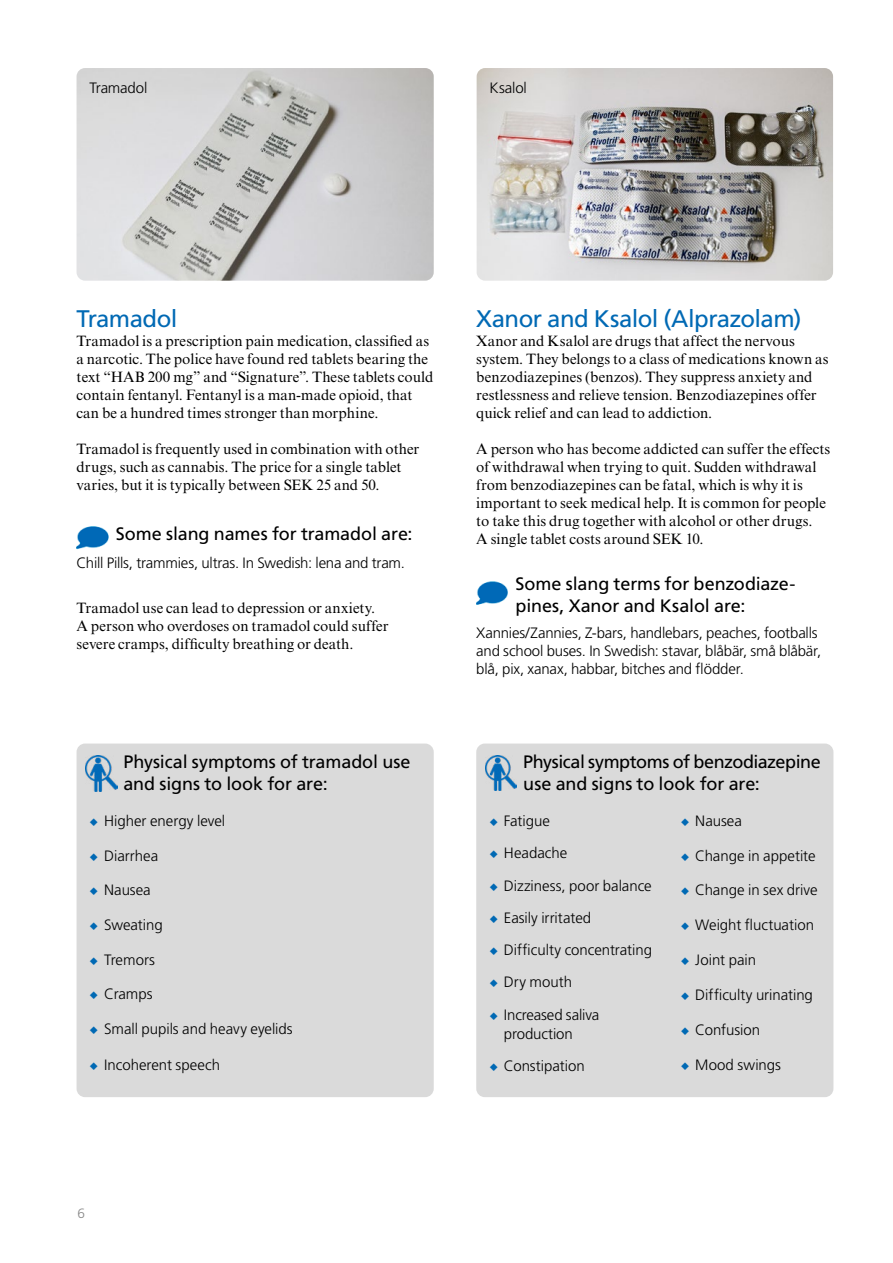
<style>
.page{position:relative;width:893px;height:1263px;background:#fff}
.page>*{position:absolute;margin:0;border:0;box-sizing:border-box;transform-origin:0 0}
.H2_Rubriknivå_3{font:24px "Xgbjvv Frutiger LT Std";letter-spacing:-.025em;color:#0069b4}
.H3_Rubriknivå_4{font:18px/21.8px "Xgbjvv Frutiger LT Std";letter-spacing:-.005em;color:#000}
.P_Brödtext{font:15px/18px "Mjhprj Times New Roman MT Std";letter-spacing:.005em;color:#000}
.P_Brödtext_Fakta_bil{font:300 15px/18px "Llgbtf Frutiger LT Std";letter-spacing:-.005em;color:#000}
.t1{font:300 13.5px "Llgbtf Frutiger LT Std";color:#878787}
</style>
<div class="page">
<img style="left:77px;top:68px;width:357px;height:213px">
<div style="left:77px;top:743px;width:357px;height:354px;background:#dadada;border-radius:9px"></div>
<img style="left:477px;top:68px;width:356px;height:213px">
<div style="left:476px;top:743px;width:357px;height:354px;background:#dadada;border-radius:9px"></div>
<img style="left:76px;top:526px;width:33px;height:23px">
<img style="left:476px;top:581px;width:32px;height:24px">
<img style="left:85px;top:756px;width:32px;height:35px">
<img style="left:485px;top:755px;width:32px;height:36px">
<p class="P_Brödtext_Fakta_bil" style="left:90px;top:79px;width:59px">Tramadol</p>
<p class="P_Brödtext_Fakta_bil" style="left:490px;top:79px;width:39px">Ksalol</p>
<h2 class="H2_Rubriknivå_3" style="left:77px;top:304px;width:103px">Tramadol</h2>
<p class="P_Brödtext" style="left:77px;top:332px;width:358px">Tramadol is a prescription pain medication, classified as a narcotic. The police have found red tablets bearing the text “HAB 200 mg” and “Signature”. These tablets could contain fentanyl. Fentanyl is a man-made opioid, that can be a hundred times stronger than morphine.</p>
<p class="P_Brödtext" style="left:77px;top:440px;width:344px">Tramadol is frequently used in combination with other drugs, such as cannabis. The price for a single tablet varies, but it is typically between SEK 25 and 50.</p>
<h3 class="H3_Rubriknivå_4" style="left:116px;top:523px;width:298px">Some slang names for tramadol are:</h3>
<p class="P_Brödtext_Fakta_bil" style="left:77px;top:554px;width:330px">Chill Pills, trammies, ultras. In Swedish: lena and tram.</p>
<p class="P_Brödtext" style="left:77px;top:599px;width:313px">Tramadol use can lead to depression or anxiety.<br>A person who overdoses on tramadol could suffer severe cramps, difficulty breathing or death.</p>
<h3 class="H3_Rubriknivå_4" style="left:123px;top:751px;width:289px">Physical symptoms of tramadol use and signs to look for are:</h3>
<p class="P_Brödtext_Fakta_bil" style="left:104px;top:812px;width:123px">Higher energy level</p>
<p class="P_Brödtext_Fakta_bil" style="left:104px;top:847px;width:56px">Diarrhea</p>
<p class="P_Brödtext_Fakta_bil" style="left:104px;top:881px;width:48px">Nausea</p>
<p class="P_Brödtext_Fakta_bil" style="left:104px;top:916px;width:60px">Sweating</p>
<p class="P_Brödtext_Fakta_bil" style="left:104px;top:950px;width:52px">Tremors</p>
<p class="P_Brödtext_Fakta_bil" style="left:104px;top:985px;width:50px">Cramps</p>
<p class="P_Brödtext_Fakta_bil" style="left:104px;top:1020px;width:190px">Small pupils and heavy eyelids</p>
<p class="P_Brödtext_Fakta_bil" style="left:104px;top:1056px;width:117px">Incoherent speech</p>
<h2 class="H2_Rubriknivå_3" style="left:476px;top:304px;width:327px">Xanor and Ksalol (Alprazolam)</h2>
<p class="P_Brödtext" style="left:476px;top:332px;width:354px">Xanor and Ksalol are drugs that affect the nervous system. They belongs to a class of medications known as benzodiazepines (benzos). They suppress anxiety and restlessness and relieve tension. Benzodiazepines offer quick relief and can lead to addiction.</p>
<p class="P_Brödtext" style="left:476px;top:440px;width:356px">A person who has become addicted can suffer the effects of withdrawal when trying to quit. Sudden withdrawal from benzodiazepines can be fatal, which is why it is important to seek medical help. It is common for people to take this drug together with alcohol or other drugs.<br>A single tablet costs around SEK 10.</p>
<h3 class="H3_Rubriknivå_4" style="left:516px;top:573px;width:281px">Some slang terms for benzodiaze&shy;pines, Xanor and Ksalol are:</h3>
<p class="P_Brödtext_Fakta_bil" style="left:476px;top:624px;width:346px">Xannies/Zannies, Z-bars, handlebars, peaches, footballs and school buses. In Swedish: stavar, blåbär, små blåbär, blå, pix, xanax, habbar, bitches and flödder.</p>
<h3 class="H3_Rubriknivå_4" style="left:523px;top:751px;width:299px">Physical symptoms of benzodiazepine use and signs to look for are:</h3>
<p class="P_Brödtext_Fakta_bil" style="left:504px;top:812px;width:48px">Fatigue</p>
<p class="P_Brödtext_Fakta_bil" style="left:504px;top:844px;width:65px">Headache</p>
<p class="P_Brödtext_Fakta_bil" style="left:504px;top:877px;width:149px">Dizziness, poor balance</p>
<p class="P_Brödtext_Fakta_bil" style="left:504px;top:909px;width:89px">Easily irritated</p>
<p class="P_Brödtext_Fakta_bil" style="left:504px;top:941px;width:150px">Difficulty concentrating</p>
<p class="P_Brödtext_Fakta_bil" style="left:504px;top:973px;width:70px">Dry mouth</p>
<p class="P_Brödtext_Fakta_bil" style="left:504px;top:1005px;width:97px;line-height:19.5px">Increased saliva production</p>
<p class="P_Brödtext_Fakta_bil" style="left:504px;top:1057px;width:83px">Constipation</p>
<p class="P_Brödtext_Fakta_bil" style="left:695px;top:812px;width:48px">Nausea</p>
<p class="P_Brödtext_Fakta_bil" style="left:695px;top:847px;width:122px">Change in appetite</p>
<p class="P_Brödtext_Fakta_bil" style="left:695px;top:881px;width:124px">Change in sex drive</p>
<p class="P_Brödtext_Fakta_bil" style="left:695px;top:916px;width:120px">Weight fluctuation</p>
<p class="P_Brödtext_Fakta_bil" style="left:695px;top:951px;width:62px">Joint pain</p>
<p class="P_Brödtext_Fakta_bil" style="left:695px;top:986px;width:119px">Difficulty urinating</p>
<p class="P_Brödtext_Fakta_bil" style="left:695px;top:1021px;width:66px">Confusion</p>
<p class="P_Brödtext_Fakta_bil" style="left:695px;top:1056px;width:87px">Mood swings</p>
<p class="t1" style="left:77px;top:1205px;width:9px">6</p>
</div>
